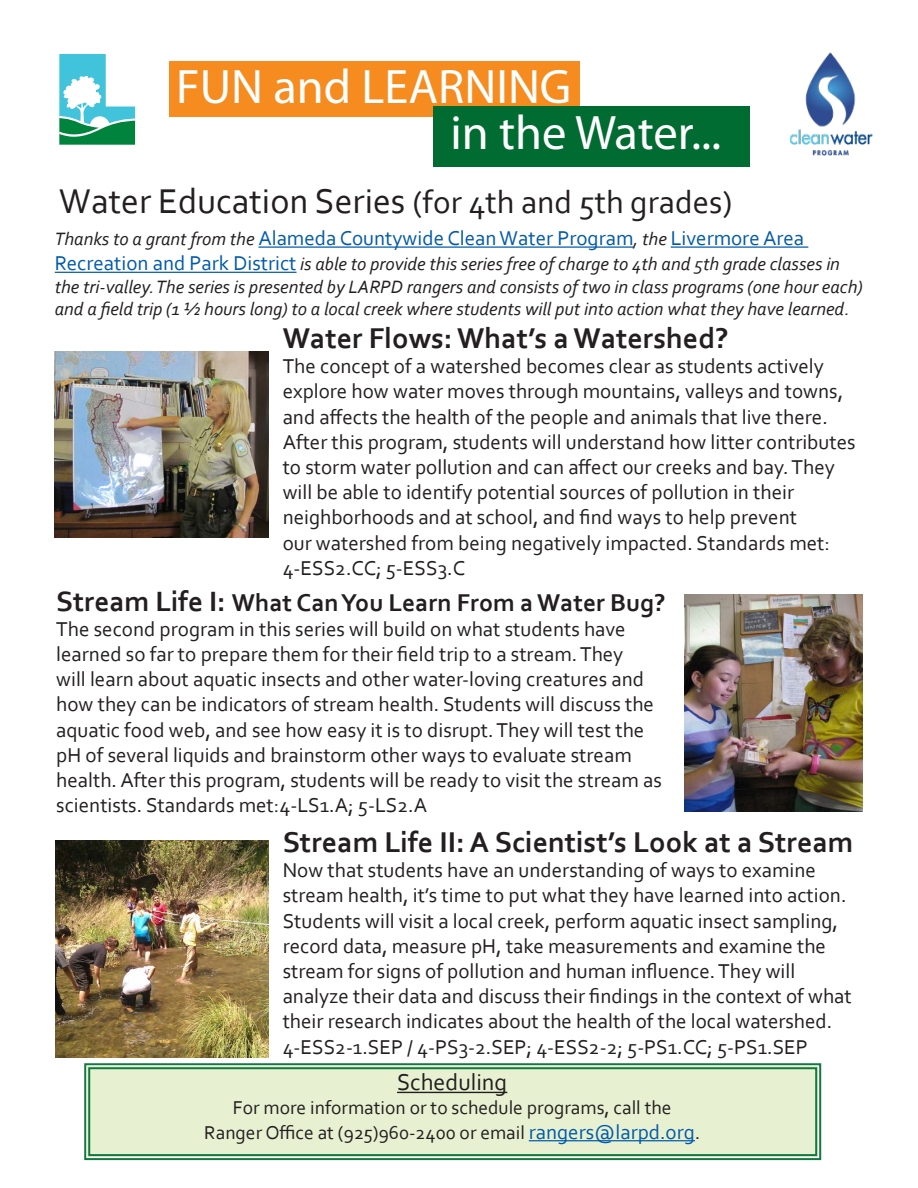
<style>
.page{position:relative;width:918px;height:1188px;background:#fff}
.page>*{position:absolute;margin:0;border:0;box-sizing:border-box;transform-origin:0 0}
.t1{font:48.6px "Myriad Pro";color:#fff}
.Company_Name{font:36px "Corbel";color:#231f20}
.Program_text{font:700 30px "Corbel";color:#231f20}
.Program_text-2{font:700 25.5px "Corbel";color:#231f20}
.Company_Name-2{font:24px "Corbel";color:#231f20}
.Program_text-3{font:21px/25.2px "Corbel";color:#231f20}
.Program_text-4{font:21px "Corbel";color:#015aaa}
.Program_text-5{font:19.5px "Corbel";color:#231f20}
.Program_text-6{font:italic 18.75px/22.5px "Corbel";color:#231f20}
.s1{font-size:33px}
.s2{font-style:italic;font-size:18.75px;color:#231f20}
.s3{font-style:normal;font-size:21px;color:#015aaa}
.s4{font-size:29.25px}
.s5{font-size:21px;color:#015aaa}
</style>
<div class="page">
<div style="left:170px;top:61px;width:410px;height:56px;background:#f68c1f"></div>
<div style="left:433px;top:107px;width:317px;height:60px;background:#006c31"></div>
<hr style="left:258px;top:246px;width:375px;height:2px;background:#015aaa">
<hr style="left:671px;top:246px;width:137px;height:2px;background:#015aaa">
<hr style="left:55px;top:272px;width:242px;height:1px;background:#015aaa">
<img style="left:55px;top:841px;width:214px;height:217px">
<img style="left:55px;top:351px;width:213px;height:186px">
<img style="left:684px;top:594px;width:179px;height:217px">
<svg style="left:84px;top:1063px;width:738px;height:98px"></svg>
<div style="left:88px;top:1067px;width:729px;height:89px;border:2px solid #117940"></div>
<hr style="left:397px;top:1092px;width:110px;height:1px;background:#231f20">
<hr style="left:529px;top:1140px;width:166px;height:1px;background:#015aaa">
<img style="left:789px;top:52px;width:84px;height:104px">
<svg style="left:59px;top:54px;width:76px;height:91px"></svg>
<p class="t1" style="left:176px;top:57px;width:397px">FUN and LEARNING</p>
<p class="t1" style="left:450px;top:103px;width:272px">in the Water...</p>
<p class="Company_Name" style="left:59px;top:179px;width:675px">Water Education Series <span class="s1">(for 4th and 5th grades)</span></p>
<p class="Program_text-4" style="left:55px;top:225px;width:751px"><span class="s2">Thanks to a grant from the</span> Alameda Countywide Clean Water Program<span class="s2">, the</span> Livermore Area</p>
<p class="Program_text-6" style="left:55px;top:252px;width:810px"><span class="s3">Recreation and Park District</span> is able to provide this series free of charge to 4th and 5th grade classes in the tri-valley. The series is presented by LARPD rangers and consists of two in class programs (one hour each) and a field trip (1 ½ hours long) to a local creek where students will put into action what they have learned.</p>
<p class="Program_text" style="left:283px;top:319px;width:447px">Water Flows: What’s a Watershed?</p>
<p class="Program_text-3" style="left:283px;top:353px;width:575px">The concept of a watershed becomes clear as students actively explore how water moves through mountains, valleys and towns, and affects the health of the people and animals that live there.<br>After this program, students will understand how litter contributes to storm water pollution and can affect our creeks and bay. They will be able to identify potential sources of pollution in their neighborhoods and at school, and find ways to help prevent<br>our watershed from being negatively impacted. Standards met:<br>4-ESS2.CC; 5-ESS3.C</p>
<p class="Program_text-2" style="left:56px;top:586px;width:611px"><span class="s4">Stream Life I:</span> What Can You Learn From a Water Bug?</p>
<p class="Program_text-3" style="left:56px;top:616px;width:607px">The second program in this series will build on what students have learned so far to prepare them for their field trip to a stream. They<br>will learn about aquatic insects and other water-loving creatures and how they can be indicators of stream health. Students will discuss the aquatic food web, and see how easy it is to disrupt. They will test the pH of several liquids and brainstorm other ways to evaluate stream health. After this program, students will be ready to visit the stream as scientists. Standards met:4-LS1.A; 5-LS2.A</p>
<p class="Program_text" style="left:283px;top:824px;width:572px">Stream Life II: A Scientist’s Look at a Stream</p>
<p class="Program_text-3" style="left:283px;top:857px;width:571px">Now that students have an understanding of ways to examine stream health, it’s time to put what they have learned into action.<br>Students will visit a local creek, perform aquatic insect sampling, record data, measure pH, take measurements and examine the stream for signs of pollution and human influence. They will analyze their data and discuss their findings in the context of what their research indicates about the health of the local watershed.</p>
<p class="Program_text-3" style="left:283px;top:1034px;width:527px">4-ESS2-1.SEP / 4-PS3-2.SEP; 4-ESS2-2; 5-PS1.CC; 5-PS1.SEP</p>
<p class="Company_Name-2" style="left:397px;top:1067px;width:112px">Scheduling</p>
<p class="Program_text-5" style="left:233px;top:1095px;width:440px">For more information or to schedule programs, call the</p>
<p class="Program_text-5" style="left:204px;top:1120px;width:497px">Ranger Office at (925)960-2400 or email <span class="s5">rangers@larpd.org</span>.</p>
</div>
